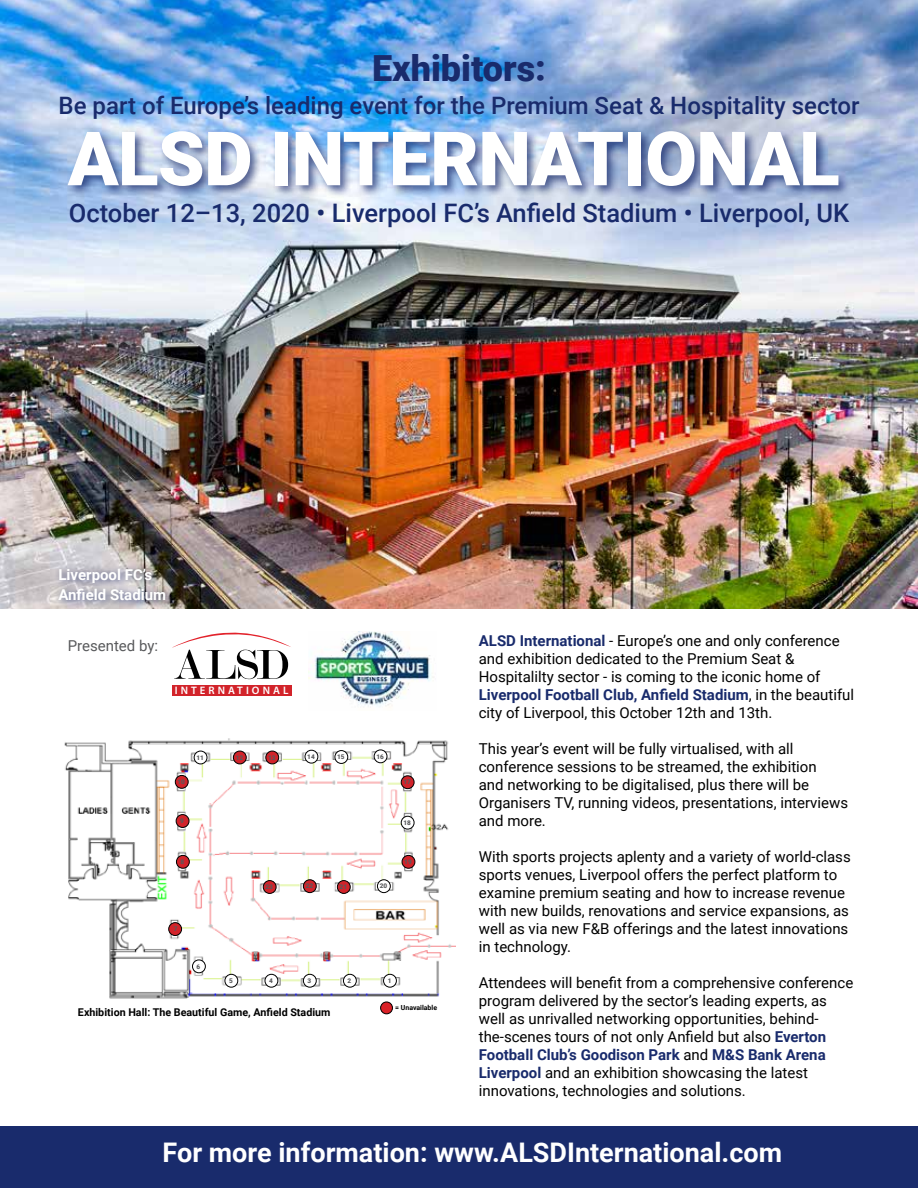
<style>
.page{position:relative;width:918px;height:1188px;background:#fff}
.page>*{position:absolute;margin:0;border:0;box-sizing:border-box;transform-origin:0 0}
.t1{font:900 75px "Roboto";letter-spacing:-.01em;color:#fff}
.t2{font:900 36px "Roboto";color:#192b6c}
.t3{font:700 27px "Roboto";color:#fff}
.t4{font:500 25.5px "Roboto";color:#192b6c}
.t5{font:500 24px "Roboto";color:#192b6c}
.t6{font:15px/18px "Roboto";color:#000}
.t7{font:700 15px/19.5px "Roboto";color:#fff}
.t8{font:15px "Roboto";color:#58595b}
.t9{font:700 10.8px "Roboto";color:#000}
.t10{font:600 10.8px "Myriad Pro";letter-spacing:.28em;color:#fff}
.t11{font:700 6.9px "Roboto";color:#000}
.t12{font:900 6.45px "Roboto";color:#58595b}
.s1{font-weight:700;color:#192b6c}
</style>
<div class="page">
<img style="left:0;top:0;width:918px;height:608px">
<div style="left:0;top:1127px;width:918px;height:61px;background:#192b6c"></div>
<div style="left:64px;top:128px;width:787px;height:71px;background:#192b6c;opacity:.75"></div>
<div style="left:172px;top:685px;width:120px;height:11px;background:#d2232a"></div>
<svg style="left:172px;top:632px;width:119px;height:47px"></svg>
<img style="left:309px;top:631px;width:125px;height:76px">
<div style="left:54px;top:563px;width:122px;height:47px;background:#192b6c;opacity:.75"></div>
<img style="left:64px;top:738px;width:392px;height:264px">
<div style="left:384px;top:974px;width:12px;height:13px;background:#fff;border-radius:50%"></div>
<div style="left:383px;top:974px;width:14px;height:13px;border:1px solid #000;border-radius:50%"></div>
<div style="left:343px;top:974px;width:13px;height:13px;background:#fff;border-radius:50%"></div>
<div style="left:343px;top:974px;width:14px;height:13px;border:1px solid #000;border-radius:50%"></div>
<div style="left:303px;top:974px;width:13px;height:13px;background:#fff;border-radius:50%"></div>
<div style="left:303px;top:974px;width:14px;height:13px;border:1px solid #000;border-radius:50%"></div>
<div style="left:265px;top:974px;width:13px;height:13px;background:#fff;border-radius:50%"></div>
<div style="left:265px;top:974px;width:13px;height:13px;border:1px solid #000;border-radius:50%"></div>
<div style="left:225px;top:974px;width:13px;height:13px;background:#fff;border-radius:50%"></div>
<div style="left:225px;top:974px;width:13px;height:13px;border:1px solid #000;border-radius:50%"></div>
<div style="left:192px;top:960px;width:13px;height:13px;background:#fff;border-radius:50%"></div>
<div style="left:192px;top:960px;width:14px;height:13px;border:1px solid #000;border-radius:50%"></div>
<div style="left:169px;top:923px;width:13px;height:13px;background:#d2232a;border-radius:50%"></div>
<div style="left:168px;top:922px;width:14px;height:14px;border:1px solid #000;border-radius:50%"></div>
<div style="left:176px;top:855px;width:13px;height:13px;background:#d2232a;border-radius:50%"></div>
<div style="left:176px;top:855px;width:14px;height:14px;border:1px solid #000;border-radius:50%"></div>
<div style="left:176px;top:815px;width:13px;height:12px;background:#d2232a;border-radius:50%"></div>
<div style="left:176px;top:814px;width:13px;height:14px;border:1px solid #000;border-radius:50%"></div>
<div style="left:175px;top:775px;width:13px;height:13px;background:#d2232a;border-radius:50%"></div>
<div style="left:175px;top:775px;width:13px;height:14px;border:1px solid #000;border-radius:50%"></div>
<div style="left:194px;top:751px;width:13px;height:13px;background:#fff;border-radius:50%"></div>
<div style="left:194px;top:751px;width:13px;height:13px;border:1px solid #000;border-radius:50%"></div>
<div style="left:233px;top:751px;width:13px;height:13px;background:#d2232a;border-radius:50%"></div>
<div style="left:233px;top:751px;width:14px;height:13px;border:1px solid #000;border-radius:50%"></div>
<div style="left:266px;top:751px;width:13px;height:13px;background:#d2232a;border-radius:50%"></div>
<div style="left:266px;top:751px;width:13px;height:13px;border:1px solid #000;border-radius:50%"></div>
<div style="left:305px;top:750px;width:13px;height:13px;background:#fff;border-radius:50%"></div>
<div style="left:305px;top:750px;width:13px;height:13px;border:1px solid #000;border-radius:50%"></div>
<div style="left:335px;top:751px;width:13px;height:12px;background:#fff;border-radius:50%"></div>
<div style="left:335px;top:750px;width:13px;height:14px;border:1px solid #000;border-radius:50%"></div>
<div style="left:374px;top:750px;width:13px;height:13px;background:#fff;border-radius:50%"></div>
<div style="left:374px;top:750px;width:13px;height:13px;border:1px solid #000;border-radius:50%"></div>
<div style="left:401px;top:776px;width:13px;height:13px;background:#d2232a;border-radius:50%"></div>
<div style="left:401px;top:776px;width:13px;height:13px;border:1px solid #000;border-radius:50%"></div>
<div style="left:401px;top:816px;width:13px;height:13px;background:#fff;border-radius:50%"></div>
<div style="left:401px;top:816px;width:13px;height:13px;border:1px solid #000;border-radius:50%"></div>
<div style="left:402px;top:855px;width:13px;height:13px;background:#d2232a;border-radius:50%"></div>
<div style="left:402px;top:855px;width:13px;height:14px;border:1px solid #000;border-radius:50%"></div>
<div style="left:377px;top:880px;width:13px;height:13px;background:#fff;border-radius:50%"></div>
<div style="left:377px;top:879px;width:14px;height:14px;border:1px solid #000;border-radius:50%"></div>
<div style="left:337px;top:881px;width:13px;height:12px;background:#d2232a;border-radius:50%"></div>
<div style="left:337px;top:880px;width:14px;height:14px;border:1px solid #000;border-radius:50%"></div>
<div style="left:303px;top:880px;width:13px;height:13px;background:#d2232a;border-radius:50%"></div>
<div style="left:303px;top:879px;width:14px;height:14px;border:1px solid #000;border-radius:50%"></div>
<div style="left:263px;top:881px;width:13px;height:12px;background:#d2232a;border-radius:50%"></div>
<div style="left:263px;top:880px;width:13px;height:14px;border:1px solid #000;border-radius:50%"></div>
<div style="left:381px;top:1002px;width:11px;height:12px;background:#da2128;border-radius:50%"></div>
<div style="left:380px;top:1002px;width:13px;height:12px;border:1px solid #000;border-radius:50%"></div>
<h2 class="t2" style="left:372px;top:43px;width:175px">Exhibitors:</h2>
<h3 class="t5" style="left:59px;top:89px;width:802px">Be part of Europe’s leading event for the Premium Seat &amp; Hospitality sector</h3>
<h1 class="t1" style="left:68px;top:106px;width:774px">ALSD INTERNATIONAL</h1>
<h3 class="t4" style="left:69px;top:195px;width:782px">October 12–13, 2020 • Liverpool FC’s Anfield Stadium • Liverpool, UK</h3>
<p class="t7" style="left:58px;top:565px;width:109px">Liverpool FC’s<br>Anfield Stadium</p>
<p class="t8" style="left:68px;top:635px;width:92px">Presented by:</p>
<p class="t10" style="left:175px;top:683px;width:115px">INTERNATIONAL</p>
<p class="t12" style="left:178px;top:777px;width:9px">10</p>
<p class="t12" style="left:196px;top:753px;width:9px">11</p>
<p class="t12" style="left:236px;top:753px;width:9px">12</p>
<p class="t12" style="left:268px;top:753px;width:9px">13</p>
<p class="t12" style="left:307px;top:752px;width:9px">14</p>
<p class="t12" style="left:337px;top:752px;width:9px">15</p>
<p class="t12" style="left:376px;top:752px;width:9px">16</p>
<p class="t12" style="left:180px;top:816px;width:5px">9</p>
<p class="t12" style="left:181px;top:857px;width:5px">8</p>
<p class="t12" style="left:266px;top:882px;width:9px">23</p>
<p class="t12" style="left:306px;top:882px;width:9px">22</p>
<p class="t12" style="left:340px;top:882px;width:9px">21</p>
<p class="t12" style="left:380px;top:882px;width:9px">20</p>
<p class="t12" style="left:404px;top:778px;width:9px">17</p>
<p class="t12" style="left:404px;top:818px;width:9px">18</p>
<p class="t12" style="left:404px;top:857px;width:9px">19</p>
<p class="t12" style="left:174px;top:924px;width:5px">7</p>
<p class="t12" style="left:197px;top:962px;width:5px">6</p>
<p class="t12" style="left:229px;top:976px;width:5px">5</p>
<p class="t12" style="left:269px;top:976px;width:5px">4</p>
<p class="t12" style="left:308px;top:976px;width:5px">3</p>
<p class="t12" style="left:348px;top:976px;width:5px">2</p>
<p class="t12" style="left:388px;top:976px;width:5px">1</p>
<p class="t9" style="left:78px;top:1004px;width:254px">Exhibition Hall: The Beautiful Game, Anfield Stadium</p>
<p class="t11" style="left:395px;top:1002px;width:43px">= Unavailable</p>
<p class="t6" style="left:479px;top:631px;width:377px"><span class="s1">ALSD International</span> - Europe’s one and only conference and exhibition dedicated to the Premium Seat &amp; Hospitalilty sector - is coming to the iconic home of <span class="s1">Liverpool Football Club, Anfield Stadium</span>, in the beautiful city of Liverpool, this October 12th and 13th.</p>
<p class="t6" style="left:479px;top:739px;width:371px">This year’s event will be fully virtualised, with all conference sessions to be streamed, the exhibition<br>and networking to be digitalised, plus there will be Organisers TV, running videos, presentations, interviews and more.</p>
<p class="t6" style="left:479px;top:847px;width:374px">With sports projects aplenty and a variety of world-class sports venues, Liverpool offers the perfect platform to examine premium seating and how to increase revenue with new builds, renovations and service expansions, as well as via new F&amp;B offerings and the latest innovations in technology.</p>
<p class="t6" style="left:479px;top:973px;width:376px">Attendees will benefit from a comprehensive conference program delivered by the sector’s leading experts, as well as unrivalled networking opportunities, behind&shy;the-scenes tours of not only Anfield but also <span class="s1">Everton Football Club’s Goodison Park</span> and <span class="s1">M&amp;S Bank Arena Liverpool</span> and an exhibition showcasing the latest innovations, technologies and solutions.</p>
<h3 class="t3" style="left:163px;top:1134px;width:621px">For more information: www.ALSDInternational.com</h3>
</div>
